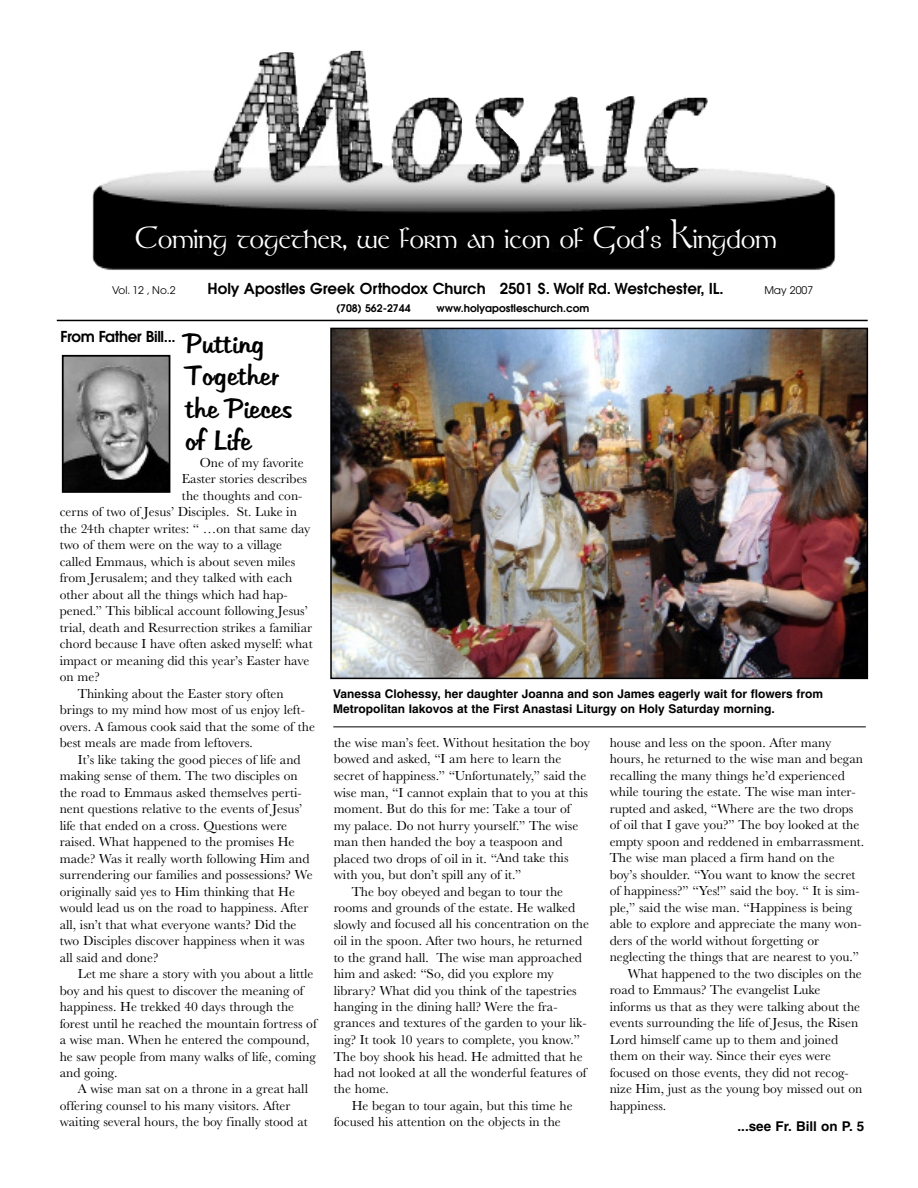
<style>
.page{position:relative;width:918px;height:1188px;background:#fff}
.page>*{position:absolute;margin:0;border:0;box-sizing:border-box;transform-origin:0 0}
.t1{font:30px "Rosslaire";color:#fff}
.t2{font:27px/32.4px "Hudson";color:#000}
.t3{font:600 15px "Avant Garde";color:#000}
.t4{font:600 15px "Avant Garde";letter-spacing:-.025em;color:#000}
.t5{font:13.5px "URW Basker T";color:#000}
.t6{font:700 13.5px "Helvetica";color:#000}
.t7{font:700 12px/14.4px "Helvetica";color:#000}
.t8{font:600 10.5px "Avant Garde";color:#000}
.t9{font:10.5px "Avant Garde";color:#000}
.s1{font-family:"Hudson";font-weight:400;font-size:27px}
</style>
<div class="page">
<img style="left:93px;top:51px;width:742px;height:219px">
<hr style="left:57px;top:320px;width:811px;height:1px;background:#000">
<img style="left:65px;top:358px;width:102px;height:132px">
<div style="left:62px;top:355px;width:108px;height:138px;border:2px solid #000"></div>
<img style="left:333px;top:331px;width:532px;height:345px">
<div style="left:330px;top:328px;width:538px;height:351px;border:2px solid #000"></div>
<hr style="left:333px;top:726px;width:533px;height:1px;background:#000">
<h1 class="t1" style="left:135px;top:220px;width:643px">Coming together, we form an icon of God’s Kingdom</h1>
<p class="t9" style="left:112px;top:286px;width:65px">Vol. 12 , No.2</p>
<p class="t3" style="left:208px;top:283px;width:518px">Holy Apostles Greek Orthodox Church 2501 S. Wolf Rd. Westchester, IL.</p>
<p class="t9" style="left:764px;top:286px;width:50px">May 2007</p>
<p class="t8" style="left:336px;top:304px;width:76px">(708) 562-2744</p>
<p class="t8" style="left:437px;top:304px;width:154px">www.holyapostleschurch.com</p>
<p class="t4" style="left:60px;top:331px;width:205px">From Father Bill... <span class="s1">Putting</span></p>
<h2 class="t2" style="left:185px;top:362px;width:109px">Together the Pieces of Life</h2>
<p class="t5" style="left:200px;top:454px;width:105px">One of my favorite</p>
<p class="t5" style="left:182px;top:470px;width:127px">Easter stories describes</p>
<p class="t5" style="left:182px;top:487px;width:122px">the thoughts and con-</p>
<p class="t5" style="left:60px;top:503px;width:239px">cerns of two of Jesus’ Disciples. St. Luke in</p>
<p class="t5" style="left:60px;top:520px;width:252px">the 24th chapter writes: “ …on that same day</p>
<p class="t5" style="left:60px;top:536px;width:224px">two of them were on the way to a village</p>
<p class="t5" style="left:60px;top:553px;width:237px">called Emmaus, which is about seven miles</p>
<p class="t5" style="left:60px;top:569px;width:234px">from Jerusalem; and they talked with each</p>
<p class="t5" style="left:60px;top:586px;width:229px">other about all the things which had hap-</p>
<p class="t5" style="left:60px;top:602px;width:250px">pened.” This biblical account following Jesus’</p>
<p class="t5" style="left:60px;top:619px;width:254px">trial, death and Resurrection strikes a familiar</p>
<p class="t5" style="left:60px;top:635px;width:254px">chord because I have often asked myself: what</p>
<p class="t5" style="left:60px;top:652px;width:251px">impact or meaning did this year’s Easter have</p>
<p class="t5" style="left:60px;top:668px;width:41px">on me?</p>
<p class="t5" style="left:78px;top:685px;width:207px">Thinking about the Easter story often</p>
<p class="t5" style="left:60px;top:701px;width:247px">brings to my mind how most of us enjoy left-</p>
<p class="t5" style="left:60px;top:718px;width:257px">overs. A famous cook said that the some of the</p>
<p class="t5" style="left:60px;top:734px;width:195px">best meals are made from leftovers.</p>
<p class="t5" style="left:78px;top:751px;width:224px">It’s like taking the good pieces of life and</p>
<p class="t5" style="left:60px;top:767px;width:239px">making sense of them. The two disciples on</p>
<p class="t5" style="left:60px;top:784px;width:243px">the road to Emmaus asked themselves perti-</p>
<p class="t5" style="left:60px;top:800px;width:244px">nent questions relative to the events of Jesus’</p>
<p class="t5" style="left:60px;top:817px;width:229px">life that ended on a cross. Questions were</p>
<p class="t5" style="left:60px;top:833px;width:236px">raised. What happened to the promises He</p>
<p class="t5" style="left:60px;top:850px;width:251px">made? Was it really worth following Him and</p>
<p class="t5" style="left:60px;top:866px;width:254px">surrendering our families and possessions? We</p>
<p class="t5" style="left:60px;top:883px;width:237px">originally said yes to Him thinking that He</p>
<p class="t5" style="left:60px;top:899px;width:250px">would lead us on the road to happiness. After</p>
<p class="t5" style="left:60px;top:916px;width:238px">all, isn’t that what everyone wants? Did the</p>
<p class="t5" style="left:60px;top:932px;width:246px">two Disciples discover happiness when it was</p>
<p class="t5" style="left:60px;top:949px;width:100px">all said and done?</p>
<p class="t5" style="left:78px;top:965px;width:237px">Let me share a story with you about a little</p>
<p class="t5" style="left:60px;top:982px;width:245px">boy and his quest to discover the meaning of</p>
<p class="t5" style="left:60px;top:998px;width:236px">happiness. He trekked 40 days through the</p>
<p class="t5" style="left:60px;top:1015px;width:259px">forest until he reached the mountain fortress of</p>
<p class="t5" style="left:60px;top:1031px;width:251px">a wise man. When he entered the compound,</p>
<p class="t5" style="left:60px;top:1048px;width:257px">he saw people from many walks of life, coming</p>
<p class="t5" style="left:60px;top:1064px;width:59px">and going.</p>
<p class="t5" style="left:78px;top:1081px;width:232px">A wise man sat on a throne in a great hall</p>
<p class="t5" style="left:60px;top:1097px;width:232px">offering counsel to his many visitors. After</p>
<p class="t5" style="left:60px;top:1114px;width:249px">waiting several hours, the boy finally stood at</p>
<p class="t7" style="left:333px;top:688px;width:491px">Vanessa Clohessy, her daughter Joanna and son James eagerly wait for flowers from<br>Metropolitan Iakovos at the First Anastasi Liturgy on Holy Saturday morning.</p>
<p class="t5" style="left:334px;top:734px;width:258px">the wise man’s feet. Without hesitation the boy</p>
<p class="t5" style="left:334px;top:751px;width:229px">bowed and asked, “I am here to learn the</p>
<p class="t5" style="left:334px;top:767px;width:254px">secret of happiness.” “Unfortunately,” said the</p>
<p class="t5" style="left:334px;top:784px;width:256px">wise man, “I cannot explain that to you at this</p>
<p class="t5" style="left:334px;top:800px;width:238px">moment. But do this for me: Take a tour of</p>
<p class="t5" style="left:334px;top:817px;width:246px">my palace. Do not hurry yourself.” The wise</p>
<p class="t5" style="left:334px;top:833px;width:230px">man then handed the boy a teaspoon and</p>
<p class="t5" style="left:334px;top:850px;width:236px">placed two drops of oil in it. “And take this</p>
<p class="t5" style="left:334px;top:866px;width:189px">with you, but don’t spill any of it.”</p>
<p class="t5" style="left:352px;top:883px;width:213px">The boy obeyed and began to tour the</p>
<p class="t5" style="left:334px;top:899px;width:243px">rooms and grounds of the estate. He walked</p>
<p class="t5" style="left:334px;top:916px;width:257px">slowly and focused all his concentration on the</p>
<p class="t5" style="left:334px;top:932px;width:250px">oil in the spoon. After two hours, he returned</p>
<p class="t5" style="left:334px;top:949px;width:250px">to the grand hall. The wise man approached</p>
<p class="t5" style="left:334px;top:965px;width:222px">him and asked: “So, did you explore my</p>
<p class="t5" style="left:334px;top:982px;width:245px">library? What did you think of the tapestries</p>
<p class="t5" style="left:334px;top:998px;width:225px">hanging in the dining hall? Were the fra-</p>
<p class="t5" style="left:334px;top:1015px;width:254px">grances and textures of the garden to your lik-</p>
<p class="t5" style="left:334px;top:1031px;width:248px">ing? It took 10 years to complete, you know.”</p>
<p class="t5" style="left:334px;top:1048px;width:250px">The boy shook his head. He admitted that he</p>
<p class="t5" style="left:334px;top:1064px;width:254px">had not looked at all the wonderful features of</p>
<p class="t5" style="left:334px;top:1081px;width:57px">the home.</p>
<p class="t5" style="left:352px;top:1097px;width:222px">He began to tour again, but this time he</p>
<p class="t5" style="left:334px;top:1114px;width:229px">focused his attention on the objects in the</p>
<p class="t5" style="left:610px;top:734px;width:223px">house and less on the spoon. After many</p>
<p class="t5" style="left:610px;top:751px;width:255px">hours, he returned to the wise man and began</p>
<p class="t5" style="left:610px;top:767px;width:237px">recalling the many things he’d experienced</p>
<p class="t5" style="left:610px;top:784px;width:248px">while touring the estate. The wise man inter-</p>
<p class="t5" style="left:610px;top:800px;width:245px">rupted and asked, “Where are the two drops</p>
<p class="t5" style="left:610px;top:817px;width:251px">of oil that I gave you?” The boy looked at the</p>
<p class="t5" style="left:610px;top:833px;width:256px">empty spoon and reddened in embarrassment.</p>
<p class="t5" style="left:610px;top:850px;width:226px">The wise man placed a firm hand on the</p>
<p class="t5" style="left:610px;top:866px;width:247px">boy’s shoulder. “You want to know the secret</p>
<p class="t5" style="left:610px;top:883px;width:252px">of happiness?” “Yes!” said the boy. “ It is sim-</p>
<p class="t5" style="left:610px;top:899px;width:244px">ple,” said the wise man. “Happiness is being</p>
<p class="t5" style="left:610px;top:916px;width:254px">able to explore and appreciate the many won-</p>
<p class="t5" style="left:610px;top:932px;width:211px">ders of the world without forgetting or</p>
<p class="t5" style="left:610px;top:949px;width:251px">neglecting the things that are nearest to you.”</p>
<p class="t5" style="left:628px;top:965px;width:236px">What happened to the two disciples on the</p>
<p class="t5" style="left:610px;top:982px;width:212px">road to Emmaus? The evangelist Luke</p>
<p class="t5" style="left:610px;top:998px;width:252px">informs us that as they were talking about the</p>
<p class="t5" style="left:610px;top:1015px;width:250px">events surrounding the life of Jesus, the Risen</p>
<p class="t5" style="left:610px;top:1031px;width:230px">Lord himself came up to them and joined</p>
<p class="t5" style="left:610px;top:1048px;width:223px">them on their way. Since their eyes were</p>
<p class="t5" style="left:610px;top:1064px;width:241px">focused on those events, they did not recog-</p>
<p class="t5" style="left:610px;top:1081px;width:254px">nize Him, just as the young boy missed out on</p>
<p class="t5" style="left:610px;top:1097px;width:58px">happiness.</p>
<p class="t6" style="left:738px;top:1121px;width:128px">...see Fr. Bill on P. 5</p>
</div>
